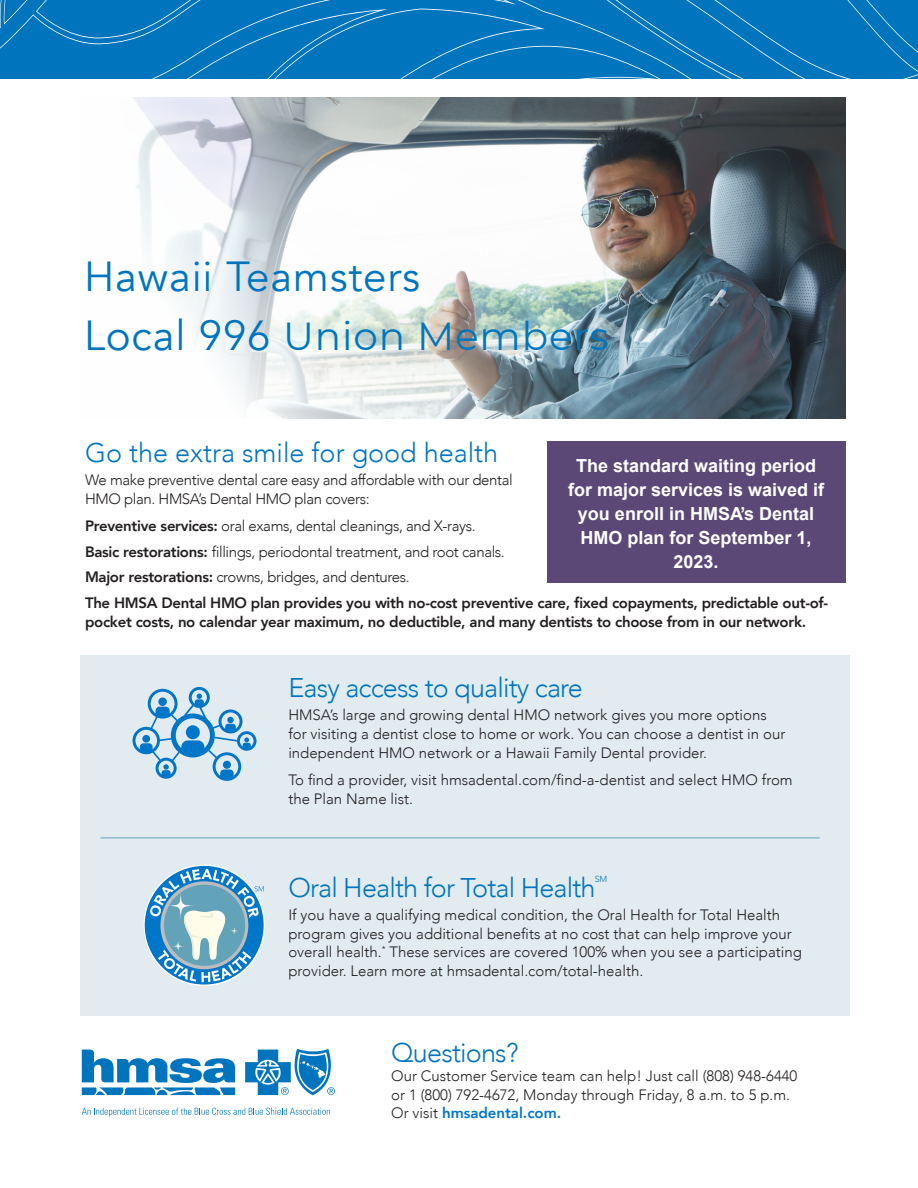
<style>
.page{position:relative;width:918px;height:1188px;background:#fff}
.page>*{position:absolute;margin:0;border:0;box-sizing:border-box;transform-origin:0 0}
.t1{font:42px "Avenir LT Com";letter-spacing:.02em;color:#0075bd}
.t2{font:39px "Montserrat";letter-spacing:.02em;color:#0076bd}
.Bullets{font:300 27px "Avenir LT Com";letter-spacing:-.03em;color:#0075bd}
.Bullets-2{font:300 27px "Avenir LT Com";color:#0075bd}
.t3{font:700 18px/24px "Arial";color:#fff;text-align:center}
.t4{font:300 15px/18.8px "Avenir LT Com";color:#231f20}
.t5{font:300 15px/18.8px "Avenir LT Com";letter-spacing:-.025em;color:#231f20}
.t6{font:800 15px/18.8px "Avenir LT Com";letter-spacing:-.02em;color:#231f20}
.t7{font:300 8.7px "Avenir LT Com";color:#0075bd}
.s1{font-family:"Avenir LT Com";font-size:42px;color:#0075bd}
.s2{font-weight:800}
.s3{font-weight:800;color:#0076c8}
</style>
<div class="page">
<img style="left:133px;top:98px;width:713px;height:320px">
<div style="left:548px;top:442px;width:298px;height:141px;background:#5c4876"></div>
<div style="left:81px;top:655px;width:769px;height:360px;background:#e1ebf0"></div>
<svg style="left:0;top:0;width:918px;height:79px;background:#0879bf"></svg>
<div style="left:145px;top:866px;width:119px;height:119px;background:#0076c8;border-radius:50%"></div>
<svg style="left:150px;top:869px;width:114px;height:113px"></svg>
<svg style="left:133px;top:686px;width:123px;height:95px"></svg>
<hr style="left:100px;top:838px;width:720px;height:1px;background:#63a3b9">
<svg style="left:245px;top:1049px;width:90px;height:46px"></svg>
<svg style="left:82px;top:1050px;width:153px;height:45px"></svg>
<svg style="left:82px;top:1108px;width:248px;height:9px"></svg>
<h1 class="t1" style="left:84px;top:252px;width:338px">Hawaii Teamsters</h1>
<h2 class="t2" style="left:84px;top:310px;width:526px"><span class="s1">Local 996</span> Union Members</h2>
<p class="Bullets-2" style="left:85px;top:437px;width:415px">Go the extra smile for good health</p>
<p class="t5" style="left:85px;top:471px;width:429px">We make preventive dental care easy and affordable with our dental<br>HMO plan. HMSA’s Dental HMO plan covers:</p>
<p class="t5" style="left:85px;top:517px;width:392px"><span class="s2">Preventive services:</span> oral exams, dental cleanings, and X-rays.</p>
<p class="t5" style="left:85px;top:542px;width:421px"><span class="s2">Basic restorations:</span> fillings, periodontal treatment, and root canals.</p>
<p class="t5" style="left:85px;top:568px;width:326px"><span class="s2">Major restorations:</span> crowns, bridges, and dentures.</p>
<p class="t6" style="left:85px;top:593px;width:745px">The HMSA Dental HMO plan provides you with no-cost preventive care, fixed copayments, predictable out-of&shy;pocket costs, no calendar year maximum, no deductible, and many dentists to choose from in our network.</p>
<p class="t3" style="left:568px;top:454px;width:258px">The standard waiting period for major services is waived if you enroll in HMSA’s Dental<br>HMO plan for September 1,<br>2023.</p>
<p class="Bullets" style="left:288px;top:672px;width:296px">Easy access to quality care</p>
<p class="t4" style="left:288px;top:706px;width:499px">HMSA’s large and growing dental HMO network gives you more options for visiting a dentist close to home or work. You can choose a dentist in our independent HMO network or a Hawaii Family Dental provider.</p>
<p class="t4" style="left:288px;top:771px;width:506px">To find a provider, visit hmsadental.com/find-a-dentist and select HMO from the Plan Name list.</p>
<p class="Bullets" style="left:288px;top:871px;width:309px">Oral Health for Total Health</p>
<p class="t7" style="left:595px;top:874px;width:14px">SM</p>
<p class="t4" style="left:288px;top:905px;width:515px">If you have a qualifying medical condition, the Oral Health for Total Health program gives you additional benefits at no cost that can help improve your overall health.<sup>*</sup> These services are covered 100% when you see a participating provider. Learn more at hmsadental.com/total-health.</p>
<p class="Bullets" style="left:391px;top:1037px;width:129px">Questions?</p>
<p class="t4" style="left:391px;top:1066px;width:408px">Our Customer Service team can help! Just call (808) 948-6440 or 1 (800) 792-4672, Monday through Friday, 8 a.m. to 5 p.m.<br>Or visit <span class="s3">hmsadental.com.</span></p>
</div>
